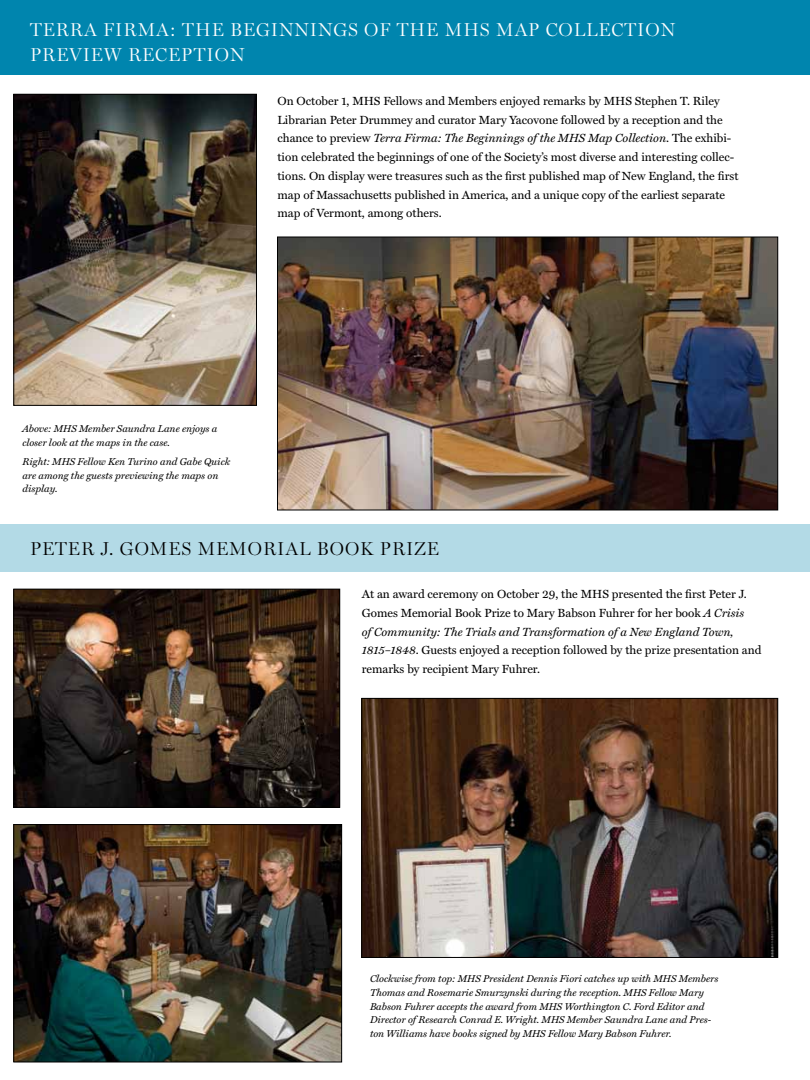
<style>
.page{position:relative;width:810px;height:1080px;background:#fff}
.page>*{position:absolute;margin:0;border:0;box-sizing:border-box;transform-origin:0 0}
.t1{font:300 18.75px "Miller Display";letter-spacing:.05em;color:#fff}
.t2{font:300 18.75px "Miller Display";letter-spacing:.05em;color:#000}
.t3{font:11.88px/18.8px "Miller Text";color:#000}
.t4{font:italic 10px/13.8px "Miller Text";color:#000}
.s1{font-style:italic}
</style>
<div class="page">
<div style="left:0;top:0;width:810px;height:75px;background:#0085ae"></div>
<hr style="left:809px;top:0;width:1px;height:648px;background:#0085ae">
<img style="left:279px;top:239px;width:497px;height:269px">
<div style="left:277px;top:237px;width:501px;height:273px;border:1px solid #000"></div>
<img style="left:16px;top:96px;width:239px;height:308px">
<div style="left:14px;top:94px;width:243px;height:312px;border:1px solid #000"></div>
<div style="left:0;top:524px;width:810px;height:48px;background:#b3dae6"></div>
<img style="left:364px;top:700px;width:412px;height:256px">
<div style="left:362px;top:698px;width:416px;height:260px;border:1px solid #000"></div>
<img style="left:16px;top:826px;width:324px;height:234px">
<div style="left:14px;top:824px;width:328px;height:238px;border:1px solid #000"></div>
<img style="left:16px;top:591px;width:322px;height:215px">
<div style="left:14px;top:589px;width:326px;height:219px;border:1px solid #000"></div>
<h1 class="t1" style="left:30px;top:18px;width:382px">TERRA FIRMA: THE BEGINNINGS OF THE</h1>
<h1 class="t1" style="left:445px;top:18px;width:67px">MHS MAP</h1>
<h1 class="t1" style="left:546px;top:18px;width:27px">COLLECT</h1>
<h1 class="t1" style="left:637px;top:18px;width:24px">ION</h1>
<h1 class="t1" style="left:30px;top:43px;width:112px">PREVIEW RECEPT</h1>
<h1 class="t1" style="left:207px;top:43px;width:24px">ION</h1>
<p class="t3" style="left:278px;top:92px;width:463px">On October 1, MHS Fellows and Members enjoyed remarks by MHS Stephen T. Riley Librarian Peter Drummey and curator Mary Yacovone followed by a reception and the chance to preview <span class="s1">Terra Firma: The Beginnings of the MHS Map Collection</span>. The exhibi&shy;tion celebrated the beginnings of one of the Society’s most diverse and interesting collec&shy;tions. On display were treasures such as the first published map of New England, the first map of Massachusetts published in America, and a unique copy of the earliest separate map of Vermont, among others.</p>
<p class="t4" style="left:22px;top:422px;width:197px">Above: MHS Member Saundra Lane enjoys a closer look at the maps in the case.</p>
<p class="t4" style="left:22px;top:455px;width:209px">Right: MHS Fellow Ken Turino and Gabe Quick are among the guests previewing the maps on display.</p>
<h1 class="t2" style="left:30px;top:538px;width:26px">PETE</h1>
<h1 class="t2" style="left:81px;top:538px;width:358px">R J. GOMES MEMORIAL BOO K PRIZE</h1>
<p class="t3" style="left:362px;top:585px;width:401px">At an award ceremony on October 29, the MHS presented the first Peter J.<br>Gomes Memorial Book Prize to Mary Babson Fuhrer for her book <span class="s1">A Crisis<br>of Community: The Trials and Transformation of a New England Town, 1815–1848</span>. Guests enjoyed a reception followed by the prize presentation and remarks by recipient Mary Fuhrer.</p>
<p class="t4" style="left:370px;top:972px;width:350px">Clockwise from top: MHS President Dennis Fiori catches up with MHS Members Thomas and Rosemarie Smurzynski during the reception. MHS Fellow Mary Babson Fuhrer accepts the award from MHS Worthington C. Ford Editor and Director of Research Conrad E. Wright. MHS Member Saundra Lane and Pres&shy;ton Williams have books signed by MHS Fellow Mary Babson Fuhrer.</p>
</div>
